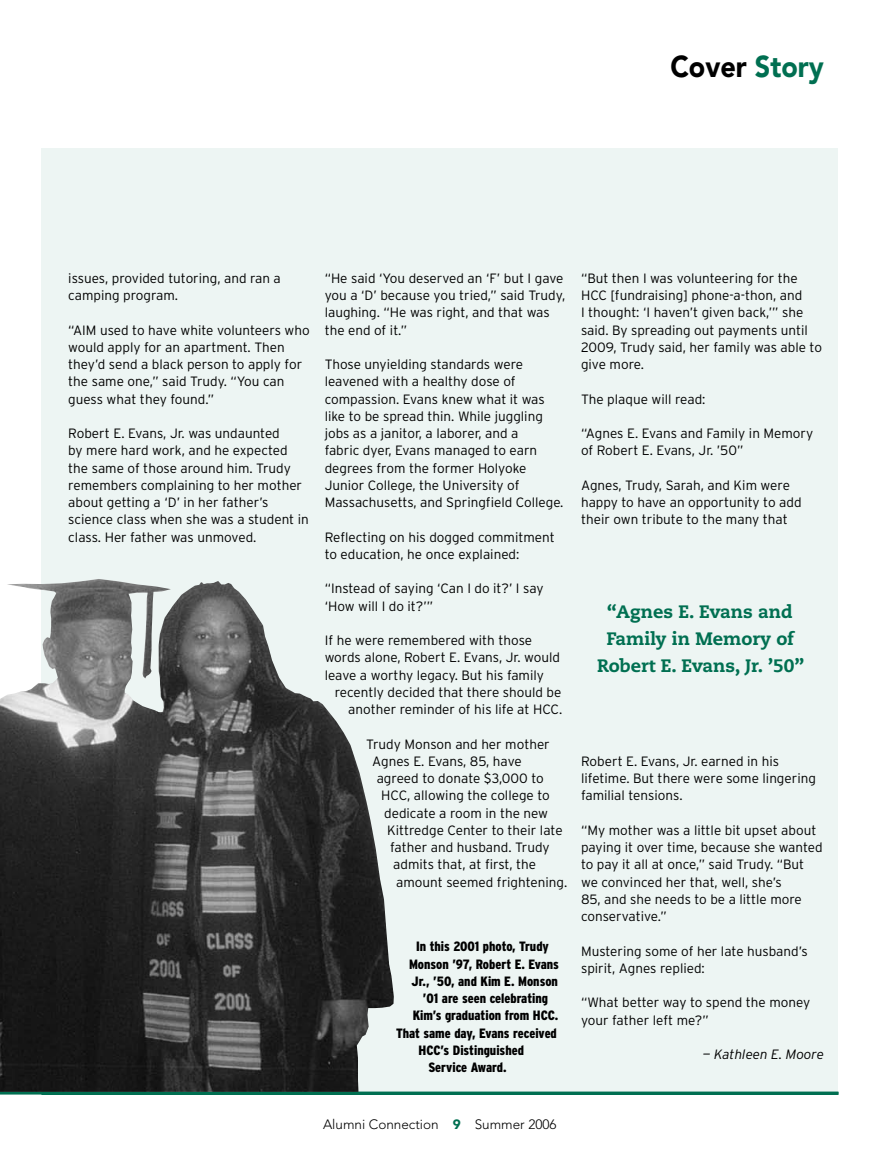
<style>
.page{position:relative;width:878px;height:1161px;background:#fff}
.page>*{position:absolute;margin:0;border:0;box-sizing:border-box;transform-origin:0 0}
.t1{font:900 30px "Avenir";color:#000;scale:.9 1}
.t2{font:800 18px/27px "Caecilia";color:#006f51;text-align:center}
.t3{font:300 13.5px/17.2px "Interstate";color:#000}
.t4{font:900 condensed 13.5px "Interstate";color:#000}
.t5{font:300 13.5px "Avenir";color:#000}
.t6{font:italic 300 13.5px "Interstate";color:#000}
.s1{color:#006f51}
.s2{font-weight:900;color:#006f51}
</style>
<div class="page">
<div style="left:41px;top:148px;width:797px;height:946px;background:#edf5f3"></div>
<hr style="left:0;top:1092px;width:838px;height:3px;background:#006f51">
<img style="left:0;top:579px;width:394px;height:513px">
<h1 class="t1" style="left:670px;top:48px;width:172px">Cover <span class="s1">Story</span></h1>
<p class="t3" style="left:68px;top:269px;width:214px">issues, provided tutoring, and ran a camping program.</p>
<p class="t3" style="left:68px;top:321px;width:243px">“AIM used to have white volunteers who would apply for an apartment. Then they’d send a black person to apply for the same one,” said Trudy. “You can guess what they found.”</p>
<p class="t3" style="left:68px;top:425px;width:242px">Robert E. Evans, Jr. was undaunted<br>by mere hard work, and he expected the same of those around him. Trudy remembers complaining to her mother about getting a ‘D’ in her father’s science class when she was a student in class. Her father was unmoved.</p>
<p class="t3" style="left:325px;top:269px;width:242px">“He said ‘You deserved an ‘F’ but I gave you a ‘D’ because you tried,” said Trudy, laughing. “He was right, and that was the end of it.”</p>
<p class="t3" style="left:325px;top:356px;width:240px">Those unyielding standards were leavened with a healthy dose of compassion. Evans knew what it was like to be spread thin. While juggling jobs as a janitor, a laborer, and a<br>fabric dyer, Evans managed to earn degrees from the former Holyoke Junior College, the University of Massachusetts, and Springfield College.</p>
<p class="t3" style="left:325px;top:528px;width:231px">Reflecting on his dogged commitment to education, he once explained:</p>
<p class="t3" style="left:325px;top:580px;width:220px">“Instead of saying ‘Can I do it?’ I say ‘How will I do it?’”</p>
<p class="t3" style="left:325px;top:632px;width:237px">If he were remembered with those words alone, Robert E. Evans, Jr. would leave a worthy legacy. But his family</p>
<p class="t3" style="left:335px;top:683px;width:229px;text-align:right">recently decided that there should be another reminder of his life at HCC.</p>
<p class="t3" style="left:366px;top:735px;width:185px">Trudy Monson and her mother</p>
<p class="t3" style="left:372px;top:752px;width:151px">Agnes E. Evans, 85, have</p>
<p class="t3" style="left:376px;top:770px;width:169px">agreed to donate $3,000 to</p>
<p class="t3" style="left:381px;top:787px;width:170px">HCC, allowing the college to</p>
<p class="t3" style="left:384px;top:804px;width:165px">dedicate a room in the new</p>
<p class="t3" style="left:387px;top:821px;width:177px">Kittredge Center to their late</p>
<p class="t3" style="left:390px;top:839px;width:161px">father and husband. Trudy</p>
<p class="t3" style="left:393px;top:856px;width:144px">admits that, at first, the</p>
<p class="t3" style="left:396px;top:873px;width:173px">amount seemed frightening.</p>
<p class="t4" style="left:416px;top:939px;width:134px">In this 2001 photo, Trudy</p>
<p class="t4" style="left:409px;top:956px;width:151px">Monson ’97, Robert E. Evans</p>
<p class="t4" style="left:411px;top:974px;width:148px">Jr., ’50, and Kim E. Monson</p>
<p class="t4" style="left:423px;top:991px;width:127px">’01 are seen celebrating</p>
<p class="t4" style="left:412px;top:1008px;width:147px">Kim’s graduation from HCC.</p>
<p class="t4" style="left:396px;top:1025px;width:162px">That same day, Evans received</p>
<p class="t4" style="left:418px;top:1043px;width:107px">HCC’s Distinguished</p>
<p class="t4" style="left:428px;top:1060px;width:80px">Service Award.</p>
<p class="t3" style="left:581px;top:269px;width:242px">“But then I was volunteering for the HCC [fundraising] phone-a-thon, and<br>I thought: ‘I haven’t given back,’” she said. By spreading out payments until 2009, Trudy said, her family was able to give more.</p>
<p class="t3" style="left:581px;top:390px;width:126px">The plaque will read:</p>
<p class="t3" style="left:581px;top:425px;width:234px">“Agnes E. Evans and Family in Memory of Robert E. Evans, Jr. ’50”</p>
<p class="t3" style="left:581px;top:476px;width:222px">Agnes, Trudy, Sarah, and Kim were happy to have an opportunity to add their own tribute to the many that</p>
<h2 class="t2" style="left:597px;top:598px;width:208px">“Agnes E. Evans and<br>Family in Memory of<br>Robert E. Evans, Jr. ’50”</h2>
<p class="t3" style="left:581px;top:752px;width:236px">Robert E. Evans, Jr. earned in his lifetime. But there were some lingering familial tensions.</p>
<p class="t3" style="left:581px;top:821px;width:243px">“My mother was a little bit upset about paying it over time, because she wanted to pay it all at once,” said Trudy. “But we convinced her that, well, she’s<br>85, and she needs to be a little more conservative.”</p>
<p class="t3" style="left:581px;top:942px;width:228px">Mustering some of her late husband’s spirit, Agnes replied:</p>
<p class="t3" style="left:581px;top:994px;width:231px">“What better way to spend the money your father left me?”</p>
<p class="t6" style="left:702px;top:1047px;width:123px">— Kathleen E. Moore</p>
<p class="t5" style="left:323px;top:1117px;width:235px">Alumni Connection <span class="s2">9</span> Summer 2006</p>
</div>
